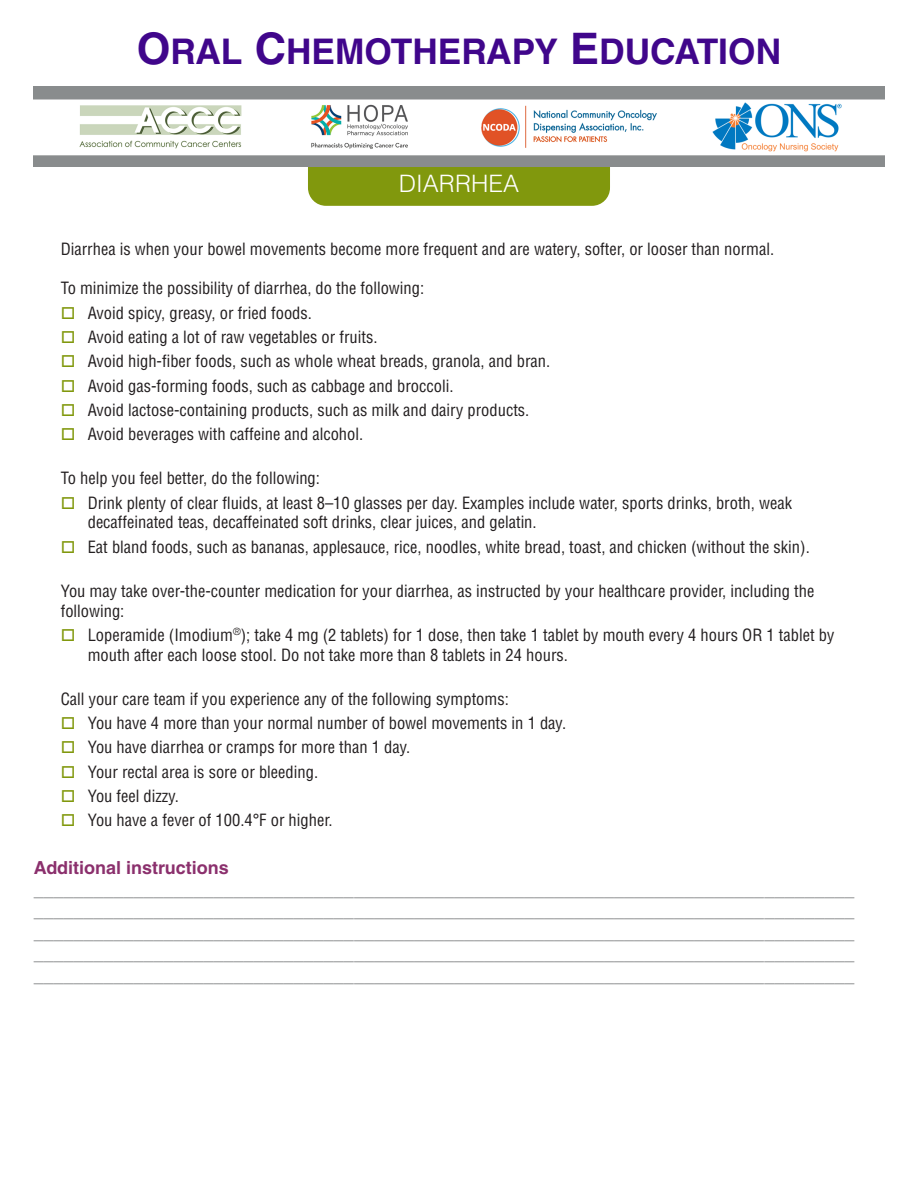
<style>
.page{position:relative;width:918px;height:1188px;background:#fff}
.page>*{position:absolute;margin:0;border:0;box-sizing:border-box;transform-origin:0 0}
.t1{font:700 35.4px "Helvetica LT Std";color:#40068b}
.drug_name{font:300 24px "Helvetica LT Std";color:#fff}
.t2{font:700 18px/21.6px "Helvetica LT Std";color:#8a8b8d;text-align:justify}
.t3{font:700 18px "Helvetica LT Std";color:#8b306d}
.text{font:condensed 16.5px/19.8px "Helvetica LT Std";color:#231f20}
.s1{font-size:43.5px}
.s2{color:#81980d}
</style>
<div class="page">
<div style="left:308px;top:139px;width:302px;height:67px;background:#81980d;border-radius:18px"></div>
<img style="left:34px;top:87px;width:850px;height:80px">
<p class="t1" style="left:137px;top:30px;width:646px"><span class="s1">O</span>RAL <span class="s1">C</span>HEMOTHERAPY <span class="s1">E</span>DUCATION</p>
<p class="drug_name" style="left:399px;top:169px;width:122px">DIARRHEA</p>
<p class="text" style="left:61px;top:239px;width:715px">Diarrhea is when your bowel movements become more frequent and are watery, softer, or looser than normal.</p>
<p class="text" style="left:61px;top:278px;width:365px">To minimize the possibility of diarrhea, do the following:</p>
<p class="text" style="left:61px;top:303px;width:253px"><span class="s2">□</span> Avoid spicy, greasy, or fried foods.</p>
<p class="text" style="left:61px;top:327px;width:318px"><span class="s2">□</span> Avoid eating a lot of raw vegetables or fruits.</p>
<p class="text" style="left:61px;top:351px;width:491px"><span class="s2">□</span> Avoid high-fiber foods, such as whole wheat breads, granola, and bran.</p>
<p class="text" style="left:61px;top:376px;width:394px"><span class="s2">□</span> Avoid gas-forming foods, such as cabbage and broccoli.</p>
<p class="text" style="left:61px;top:400px;width:470px"><span class="s2">□</span> Avoid lactose-containing products, such as milk and dairy products.</p>
<p class="text" style="left:61px;top:424px;width:304px"><span class="s2">□</span> Avoid beverages with caffeine and alcohol.</p>
<p class="text" style="left:61px;top:468px;width:261px">To help you feel better, do the following:</p>
<p class="text" style="left:88px;top:493px;width:706px;text-indent:-27px"><span class="s2">□</span> Drink plenty of clear fluids, at least 8–10 glasses per day. Examples include water, sports drinks, broth, weak decaffeinated teas, decaffeinated soft drinks, clear juices, and gelatin.</p>
<p class="text" style="left:61px;top:537px;width:751px"><span class="s2">□</span> Eat bland foods, such as bananas, applesauce, rice, noodles, white bread, toast, and chicken (without the skin).</p>
<p class="text" style="left:61px;top:581px;width:755px">You may take over-the-counter medication for your diarrhea, as instructed by your healthcare provider, including the following:</p>
<p class="text" style="left:88px;top:625px;width:748px;text-indent:-27px"><span class="s2">□</span> Loperamide (Imodium<sup>®</sup>); take 4 mg (2 tablets) for 1 dose, then take 1 tablet by mouth every 4 hours OR 1 tablet by mouth after each loose stool. Do not take more than 8 tablets in 24 hours.</p>
<p class="text" style="left:61px;top:689px;width:450px">Call your care team if you experience any of the following symptoms:</p>
<p class="text" style="left:61px;top:713px;width:507px"><span class="s2">□</span> You have 4 more than your normal number of bowel movements in 1 day.</p>
<p class="text" style="left:61px;top:737px;width:351px"><span class="s2">□</span> You have diarrhea or cramps for more than 1 day.</p>
<p class="text" style="left:61px;top:762px;width:259px"><span class="s2">□</span> Your rectal area is sore or bleeding.</p>
<p class="text" style="left:61px;top:786px;width:120px"><span class="s2">□</span> You feel dizzy.</p>
<p class="text" style="left:61px;top:810px;width:274px"><span class="s2">□</span> You have a fever of 100.4°F or higher.</p>
<p class="t3" style="left:34px;top:857px;width:197px">Additional instructions</p>
<p class="t2" style="left:34px;top:878px;width:822px">__________________________________________________________________________________ __________________________________________________________________________________ __________________________________________________________________________________ __________________________________________________________________________________ __________________________________________________________________________________</p>
</div>
